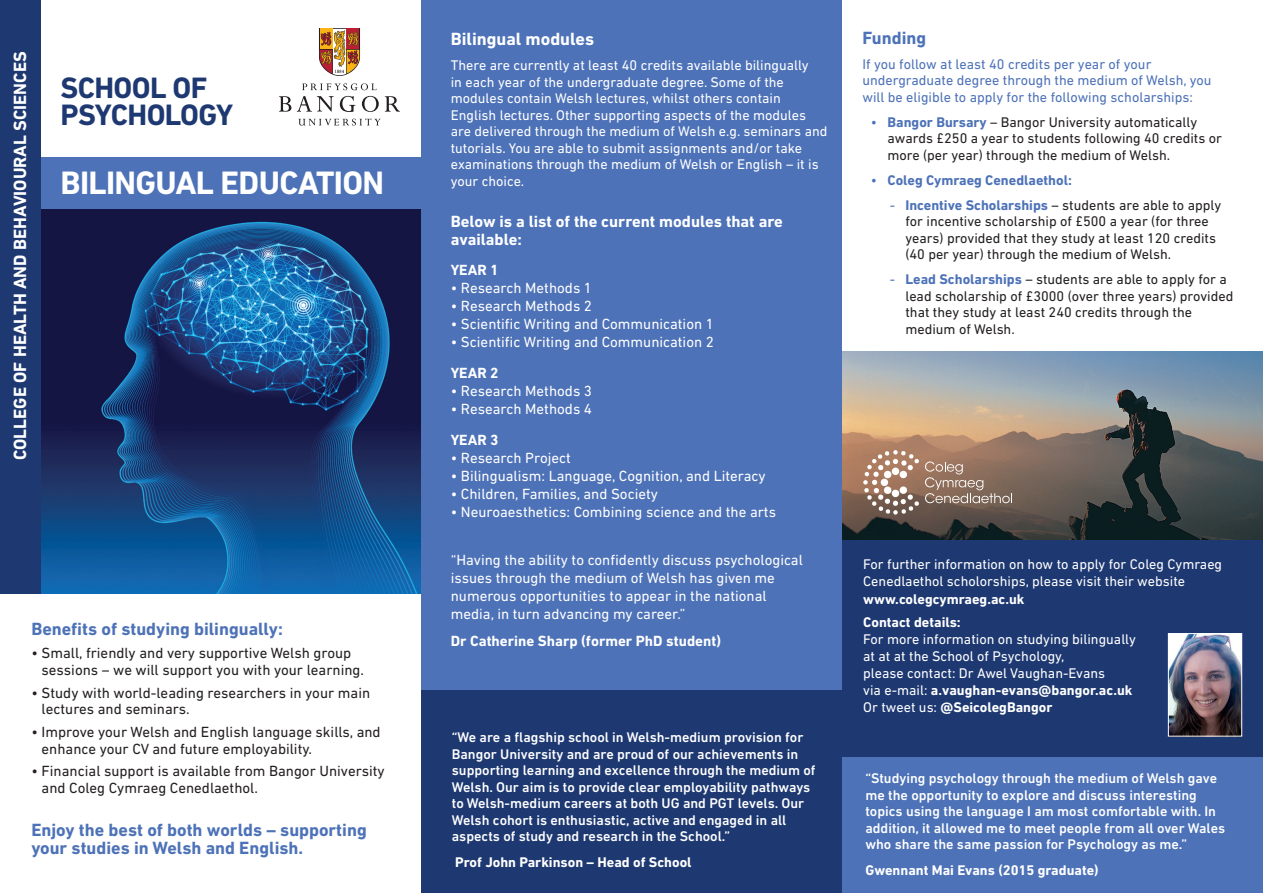
<style>
.page{position:relative;width:1263px;height:893px;background:#fff}
.page>*{position:absolute;margin:0;border:0;box-sizing:border-box;transform-origin:0 0}
.t1{font:700 33px "DIN Next LT Pro";letter-spacing:-.02em;color:#fff}
.t2{font:700 30px/27px "DIN Next LT Pro";letter-spacing:-.02em;color:#1e3972}
.t3{font:700 18px/18px "DIN Next LT Pro";color:#4d72b8}
.t4{font:700 18px "DIN Next LT Pro";color:#fff}
.t5{font:700 16.5px/18px "DIN Next LT Pro";color:#fff}
.t6{font:15px/18px "DIN Next LT Pro";color:#fff}
.t7{font:15px/16.5px "DIN Next LT Pro";color:#231f20}
.t8{font:700 15px "DIN Next LT Pro";color:#fff}
.t9{font:14.25px/16.5px "DIN Next LT Pro";color:#fff}
.t10{font:500 14.25px/16.5px "DIN Next LT Pro";color:#fff}
.t11{font:14.25px/16.5px "DIN Next LT Pro";color:#231f20}
.t12{font:14.25px/16.5px "DIN Next LT Pro";color:#4d72b8}
.t13{font:700 14.25px/23.1px "DIN Next LT Pro";color:#fff}
.t14{font:700 14.25px "DIN Next LT Pro";color:#4d72b8}
.s1{color:#4d72b8}
.s2{font-weight:700;color:#4d72b8}
.s3{font-weight:400}
.s4{font-weight:700}
</style>
<div class="page">
<img style="left:842px;top:352px;width:421px;height:189px">
<div style="left:842px;top:757px;width:421px;height:136px;background:#4d72b8"></div>
<div style="left:421px;top:690px;width:421px;height:203px;background:#1e3972"></div>
<div style="left:842px;top:541px;width:421px;height:216px;background:#1e3972"></div>
<div style="left:421px;top:0;width:421px;height:690px;background:#4d72b8"></div>
<img style="left:41px;top:208px;width:380px;height:386px">
<div style="left:37px;top:157px;width:388px;height:51px;background:#4d72b8"></div>
<div style="left:0;top:0;width:41px;height:594px;background:#1e3972"></div>
<svg style="left:279px;top:96px;width:12px;height:16px"></svg>
<svg style="left:297px;top:96px;width:37px;height:16px"></svg>
<svg style="left:340px;top:96px;width:15px;height:16px"></svg>
<svg style="left:362px;top:96px;width:17px;height:16px"></svg>
<svg style="left:385px;top:96px;width:15px;height:16px"></svg>
<svg style="left:298px;top:119px;width:82px;height:7px"></svg>
<svg style="left:302px;top:83px;width:75px;height:7px"></svg>
<svg style="left:319px;top:28px;width:41px;height:48px"></svg>
<svg style="left:925px;top:461px;width:87px;height:42px;background:#987f6f"></svg>
<svg style="left:863px;top:450px;width:56px;height:65px"></svg>
<img style="left:1170px;top:635px;width:70px;height:99px">
<div style="left:1168px;top:633px;width:74px;height:103px;border:1px solid #fff"></div>
<p class="t4" style="left:10px;top:460px;width:410px;rotate:-90deg">COLLEGE OF HEALTH AND BEHAVIOURAL SCIENCES</p>
<h2 class="t2" style="left:61px;top:74px;width:174px">SCHOOL OF<br>PSYCHOLOGY</h2>
<h1 class="t1" style="left:61px;top:163px;width:325px">BILINGUAL EDUCATION</h1>
<p class="t3" style="left:31px;top:620px;width:253px">Benefits of studying bilingually:</p>
<p class="t7" style="left:42px;top:645px;width:324px;text-indent:-10px">• Small, friendly and very supportive Welsh group sessions – we will support you with your learning.</p>
<p class="t7" style="left:42px;top:684px;width:330px;text-indent:-10px">• Study with world-leading researchers in your main lectures and seminars.</p>
<p class="t7" style="left:42px;top:723px;width:341px;text-indent:-10px">• Improve your Welsh and English language skills, and enhance your CV and future employability.</p>
<p class="t7" style="left:42px;top:763px;width:345px;text-indent:-10px">• Financial support is available from Bangor University and Coleg Cymraeg Cenedlaethol.</p>
<p class="t3" style="left:31px;top:821px;width:337px">Enjoy the best of both worlds – supporting your studies in Welsh and English.</p>
<p class="t4" style="left:451px;top:29px;width:145px">Bilingual modules</p>
<p class="t9" style="left:451px;top:57px;width:378px">There are currently at least 40 credits available bilingually<br>in each year of the undergraduate degree. Some of the modules contain Welsh lectures, whilst others contain English lectures. Other supporting aspects of the modules are delivered through the medium of Welsh e.g. seminars and tutorials. You are able to submit assignments and/or take examinations through the medium of Welsh or English – it is your choice.</p>
<p class="t5" style="left:451px;top:212px;width:334px">Below is a list of the current modules that are available:</p>
<p class="t8" style="left:451px;top:262px;width:49px">YEAR 1</p>
<p class="t6" style="left:451px;top:279px;width:143px">• Research Methods 1</p>
<p class="t6" style="left:451px;top:297px;width:143px">• Research Methods 2</p>
<p class="t6" style="left:451px;top:315px;width:265px">• Scientific Writing and Communication 1</p>
<p class="t6" style="left:451px;top:333px;width:265px">• Scientific Writing and Communication 2</p>
<p class="t8" style="left:451px;top:364px;width:49px">YEAR 2</p>
<p class="t6" style="left:451px;top:382px;width:143px">• Research Methods 3</p>
<p class="t6" style="left:451px;top:400px;width:143px">• Research Methods 4</p>
<p class="t8" style="left:451px;top:431px;width:49px">YEAR 3</p>
<p class="t6" style="left:451px;top:449px;width:122px">• Research Project</p>
<p class="t6" style="left:451px;top:467px;width:316px">• Bilingualism: Language, Cognition, and Literacy</p>
<p class="t6" style="left:451px;top:485px;width:209px">• Children, Families, and Society</p>
<p class="t6" style="left:451px;top:503px;width:327px">• Neuroaesthetics: Combining science and the arts</p>
<p class="t6" style="left:451px;top:551px;width:354px">“Having the ability to confidently discuss psychological issues through the medium of Welsh has given me numerous opportunities to appear in the national media, in turn advancing my career.”</p>
<p class="t8" style="left:451px;top:632px;width:272px">Dr Catherine Sharp (former PhD student)</p>
<p class="t10" style="left:452px;top:729px;width:365px">“We are a flagship school in Welsh-medium provision for Bangor University and are proud of our achievements in supporting learning and excellence through the medium of Welsh. Our aim is to provide clear employability pathways to Welsh-medium careers at both UG and PGT levels. Our Welsh cohort is enthusiastic, active and engaged in all aspects of study and research in the School.”</p>
<p class="t13" style="left:455px;top:850px;width:238px">Prof John Parkinson – Head of School</p>
<p class="t3" style="left:862px;top:29px;width:65px">Funding</p>
<p class="t12" style="left:862px;top:56px;width:351px">If you follow at least 40 credits per year of your undergraduate degree through the medium of Welsh, you will be eligible to apply for the following scholarships:</p>
<p class="t11" style="left:887px;top:114px;width:336px;text-indent:-17px"><span class="s1">•</span> <span class="s2">Bangor Bursary</span> – Bangor University automatically awards £250 a year to students following 40 credits or more (per year) through the medium of Welsh.</p>
<p class="t14" style="left:871px;top:172px;width:202px"><span class="s3">•</span> Coleg Cymraeg Cenedlaethol:</p>
<p class="t11" style="left:905px;top:197px;width:317px;text-indent:-16px"><span class="s1">-</span> <span class="s2">Incentive Scholarships</span> – students are able to apply for incentive scholarship of £500 a year (for three years) provided that they study at least 120 credits (40 per year) through the medium of Welsh.</p>
<p class="t11" style="left:905px;top:271px;width:329px;text-indent:-16px"><span class="s1">-</span> <span class="s2">Lead Scholarships</span> – students are able to apply for a lead scholarship of £3000 (over three years) provided that they study at least 240 credits through the medium of Welsh.</p>
<p class="t9" style="left:863px;top:556px;width:360px;line-height:17.1px">For further information on how to apply for Coleg Cymraeg<br>Cenedlaethol scholorships, please visit their website</p>
<p class="t13" style="left:863px;top:587px;width:163px">www.colegcymraeg.ac.uk<br>Contact details:</p>
<p class="t9" style="left:863px;top:630px;width:274px;line-height:17.1px">For more information on studying bilingually at at at the School of Psychology,<br>please contact: Dr Awel Vaughan-Evans<br>via e-mail: <span class="s4">a.vaughan-evans@bangor.ac.uk </span>Or tweet us: <span class="s4">@SeicolegBangor</span></p>
<p class="t10" style="left:865px;top:770px;width:361px">“Studying psychology through the medium of Welsh gave me the opportunity to explore and discuss interesting topics using the language I am most comfortable with. In addition, it allowed me to meet people from all over Wales who share the same passion for Psychology as me.”</p>
<p class="t13" style="left:865px;top:858px;width:235px">Gwennant Mai Evans (2015 graduate)</p>
</div>
